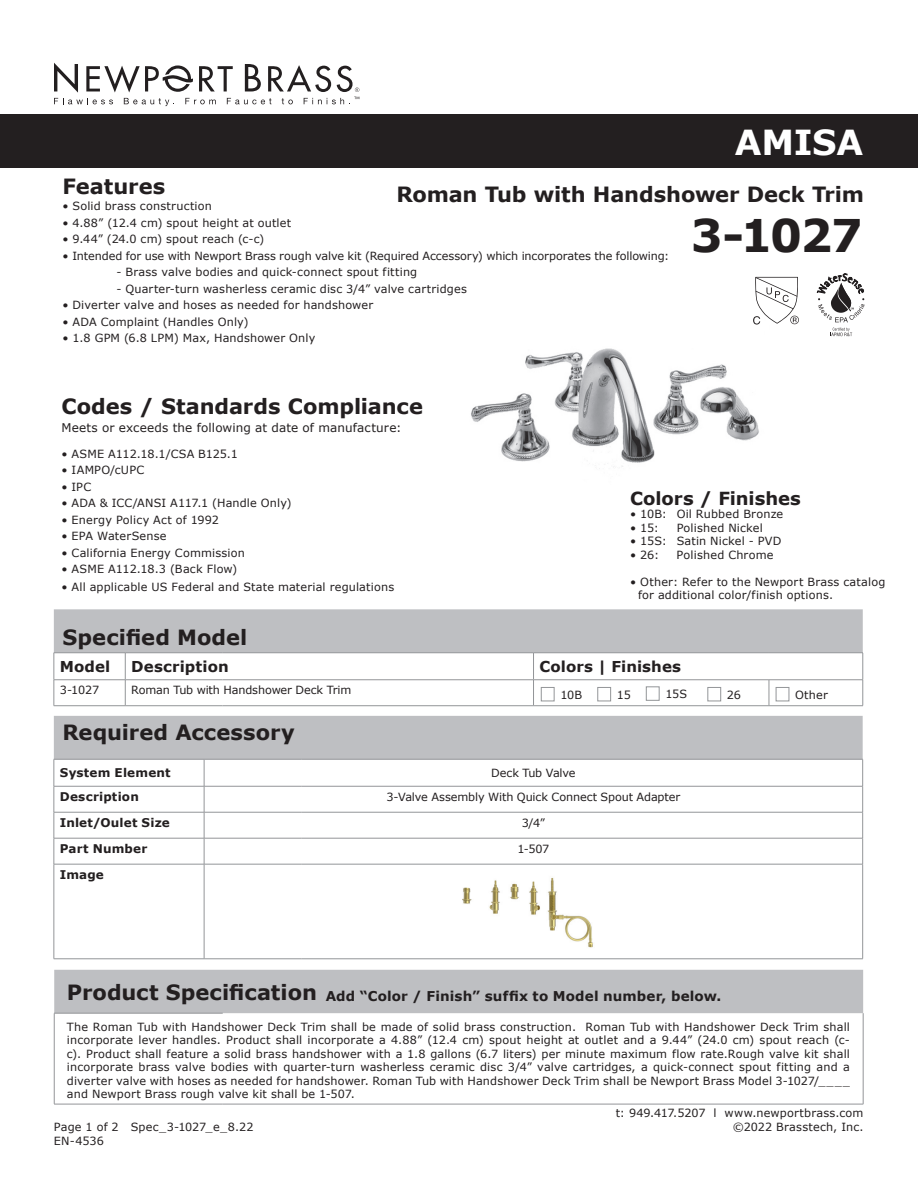
<style>
.page{position:relative;width:918px;height:1188px;background:#fff}
.page>*{position:absolute;margin:0;border:0;box-sizing:border-box;transform-origin:0 0}
.t1{font:700 45px "Verdana";color:#231f20}
.t2{font:700 34.5px "Verdana";letter-spacing:-.01em;color:#fff}
.t3{font:700 21px "Verdana";letter-spacing:-.005em;color:#231f20}
.t4{font:700 18px "Verdana";letter-spacing:-.005em;color:#231f20}
.t5{font:700 15px "Verdana";letter-spacing:.005em;color:#231f20}
.t6{font:700 13.5px "Verdana";letter-spacing:.01em;color:#231f20}
.t7{font:700 12px "Verdana";letter-spacing:.015em;color:#231f20}
.t8{font:12px "Verdana";letter-spacing:.01em;color:#231f20}
.t9{font:11.25px/13.5px "Verdana";letter-spacing:.015em;color:#231f20}
.t10{font:11.25px "Verdana";letter-spacing:-.01em;color:#231f20}
.t11{font:11.25px "Verdana";letter-spacing:-.015em;color:#231f20}
.s1{font-size:21px}
</style>
<div class="page">
<div style="left:0;top:114px;width:918px;height:54px;background:#231f20"></div>
<svg style="left:54px;top:63px;width:305px;height:43px"></svg>
<img style="left:471px;top:348px;width:288px;height:121px">
<svg style="left:54px;top:609px;width:810px;height:97px"></svg>
<hr style="left:54px;top:705px;width:71px;height:1px;background:#939598">
<hr style="left:125px;top:705px;width:97px;height:1px;background:#939598">
<hr style="left:222px;top:705px;width:312px;height:1px;background:#939598">
<hr style="left:534px;top:705px;width:235px;height:1px;background:#939598">
<hr style="left:769px;top:705px;width:94px;height:1px;background:#939598">
<div style="left:54px;top:970px;width:809px;height:43px;background:#bebfc2"></div>
<hr style="left:863px;top:1013px;width:1px;height:91px;background:#939598">
<hr style="left:54px;top:1013px;width:169px;height:1px;background:#939598">
<hr style="left:54px;top:1013px;width:1px;height:91px;background:#939598">
<hr style="left:54px;top:1104px;width:169px;height:1px;background:#939598">
<hr style="left:223px;top:1104px;width:640px;height:1px;background:#939598">
<svg style="left:54px;top:716px;width:809px;height:148px"></svg>
<hr style="left:54px;top:864px;width:150px;height:1px;background:#939598">
<hr style="left:54px;top:864px;width:1px;height:95px;background:#939598">
<hr style="left:204px;top:864px;width:97px;height:1px;background:#939598">
<hr style="left:204px;top:864px;width:1px;height:95px;background:#939598">
<hr style="left:301px;top:864px;width:562px;height:1px;background:#939598">
<hr style="left:862px;top:864px;width:1px;height:95px;background:#939598">
<hr style="left:54px;top:959px;width:150px;height:1px;background:#939598">
<hr style="left:204px;top:959px;width:97px;height:1px;background:#939598">
<hr style="left:301px;top:959px;width:562px;height:1px;background:#939598">
<img style="left:462px;top:877px;width:131px;height:71px">
<svg style="left:753px;top:277px;width:46px;height:48px"></svg>
<svg style="left:830px;top:328px;width:22px;height:8px"></svg>
<svg style="left:817px;top:274px;width:48px;height:48px"></svg>
<h2 class="t2" style="left:735px;top:120px;width:130px">AMISA</h2>
<h3 class="t3" style="left:62px;top:172px;width:105px">Features</h3>
<p class="t9" style="left:62px;top:199px;width:151px">• Solid brass construction</p>
<p class="t9" style="left:62px;top:216px;width:230px">• 4.88” (12.4 cm) spout height at outlet</p>
<p class="t9" style="left:62px;top:232px;width:203px">• 9.44” (24.0 cm) spout reach (c-c)</p>
<p class="t10" style="left:62px;top:248px;width:608px">• Intended for use with Newport Brass rough valve kit (Required Accessory) which incorporates the following:</p>
<p class="t9" style="left:116px;top:265px;width:302px">- Brass valve bodies and quick-connect spout fitting</p>
<p class="t9" style="left:116px;top:282px;width:352px">- Quarter-turn washerless ceramic disc 3/4” valve cartridges</p>
<p class="t9" style="left:62px;top:298px;width:312px">• Diverter valve and hoses as needed for handshower</p>
<p class="t9" style="left:62px;top:315px;width:188px">• ADA Complaint (Handles Only)</p>
<p class="t9" style="left:62px;top:331px;width:254px">• 1.8 GPM (6.8 LPM) Max, Handshower Only</p>
<h3 class="t3" style="left:396px;top:181px;width:469px">Roman Tub with Handshower Deck Trim</h3>
<h1 class="t1" style="left:691px;top:207px;width:174px">3-1027</h1>
<h3 class="t3" style="left:62px;top:393px;width:363px">Codes / Standards Compliance</h3>
<p class="t8" style="left:62px;top:420px;width:342px">Meets or exceeds the following at date of manufacture:</p>
<p class="t9" style="left:62px;top:447px;width:178px">• ASME A112.18.1/CSA B125.1</p>
<p class="t9" style="left:62px;top:463px;width:84px">• IAMPO/cUPC</p>
<p class="t9" style="left:62px;top:480px;width:31px">• IPC</p>
<p class="t9" style="left:62px;top:496px;width:232px">• ADA &amp; ICC/ANSI A117.1 (Handle Only)</p>
<p class="t9" style="left:62px;top:513px;width:159px">• Energy Policy Act of 1992</p>
<p class="t9" style="left:62px;top:530px;width:107px">• EPA WaterSense</p>
<p class="t9" style="left:62px;top:546px;width:185px">• California Energy Commission</p>
<p class="t9" style="left:62px;top:563px;width:177px">• ASME A112.18.3 (Back Flow)</p>
<p class="t9" style="left:62px;top:581px;width:334px">• All applicable US Federal and State material regulations</p>
<h3 class="t3" style="left:63px;top:624px;width:186px">Specified Model</h3>
<h3 class="t4" style="left:630px;top:486px;width:172px">Colors / Finishes</h3>
<p class="t9" style="left:630px;top:507px;width:155px">• 10B: Oil Rubbed Bronze</p>
<p class="t9" style="left:630px;top:521px;width:30px">• 15:</p>
<p class="t9" style="left:677px;top:521px;width:88px">Polished Nickel</p>
<p class="t9" style="left:630px;top:534px;width:153px">• 15S: Satin Nickel - PVD</p>
<p class="t9" style="left:630px;top:548px;width:31px">• 26:</p>
<p class="t9" style="left:677px;top:548px;width:98px">Polished Chrome</p>
<p class="t9" style="left:638px;top:575px;width:249px;text-indent:-8px">• Other: Refer to the Newport Brass catalog for additional color/finish options.</p>
<h3 class="t5" style="left:60px;top:657px;width:52px">Model</h3>
<h3 class="t5" style="left:131px;top:657px;width:99px">Description</h3>
<h3 class="t5" style="left:540px;top:657px;width:143px">Colors | Finishes</h3>
<p class="t9" style="left:60px;top:684px;width:41px">3-1027</p>
<p class="t10" style="left:131px;top:683px;width:222px">Roman Tub with Handshower Deck Trim</p>
<p class="t9" style="left:560px;top:688px;width:23px">10B</p>
<p class="t9" style="left:617px;top:688px;width:16px">15</p>
<p class="t9" style="left:665px;top:687px;width:23px">15S</p>
<p class="t9" style="left:727px;top:688px;width:16px">26</p>
<p class="t9" style="left:795px;top:688px;width:34px">Other</p>
<h3 class="t3" style="left:63px;top:718px;width:234px">Required Accessory</h3>
<p class="t7" style="left:60px;top:765px;width:112px">System Element</p>
<p class="t11" style="left:491px;top:766px;width:86px">Deck Tub Valve</p>
<p class="t7" style="left:60px;top:789px;width:81px">Description</p>
<p class="t10" style="left:387px;top:790px;width:295px">3-Valve Assembly With Quick Connect Spout Adapter</p>
<p class="t7" style="left:60px;top:815px;width:112px">Inlet/Oulet Size</p>
<p class="t9" style="left:522px;top:816px;width:25px">3/4”</p>
<p class="t7" style="left:60px;top:841px;width:89px">Part Number</p>
<p class="t9" style="left:518px;top:842px;width:33px">1-507</p>
<p class="t7" style="left:60px;top:867px;width:46px">Image</p>
<p class="t6" style="left:67px;top:987px;width:656px"><span class="s1">Product Specification</span> Add “Color / Finish” suffix to Model number, below.</p>
<p class="t9" style="left:67px;top:1020px;width:785px;text-align:justify">The Roman Tub with Handshower Deck Trim shall be made of solid brass construction. Roman Tub with Handshower Deck Trim shall incorporate lever handles. Product shall incorporate a 4.88” (12.4 cm) spout height at outlet and a 9.44” (24.0 cm) spout reach (c&shy;c). Product shall feature a solid brass handshower with a 1.8 gallons (6.7 liters) per minute maximum flow rate.Rough valve kit shall incorporate brass valve bodies with quarter-turn washerless ceramic disc 3/4” valve cartridges, a quick-connect spout fitting and a diverter valve with hoses as needed for handshower. Roman Tub with Handshower Deck Trim shall be Newport Brass Model 3-1027/____ and Newport Brass rough valve kit shall be 1-507.</p>
<p class="t9" style="left:54px;top:1121px;width:201px">Page 1 of 2 Spec_3-1027_e_8.22<br>EN-4536</p>
<p class="t9" style="left:616px;top:1107px;width:249px;text-align:right">t: 949.417.5207 l www.newportbrass.com ©2022 Brasstech, Inc.</p>
</div>
